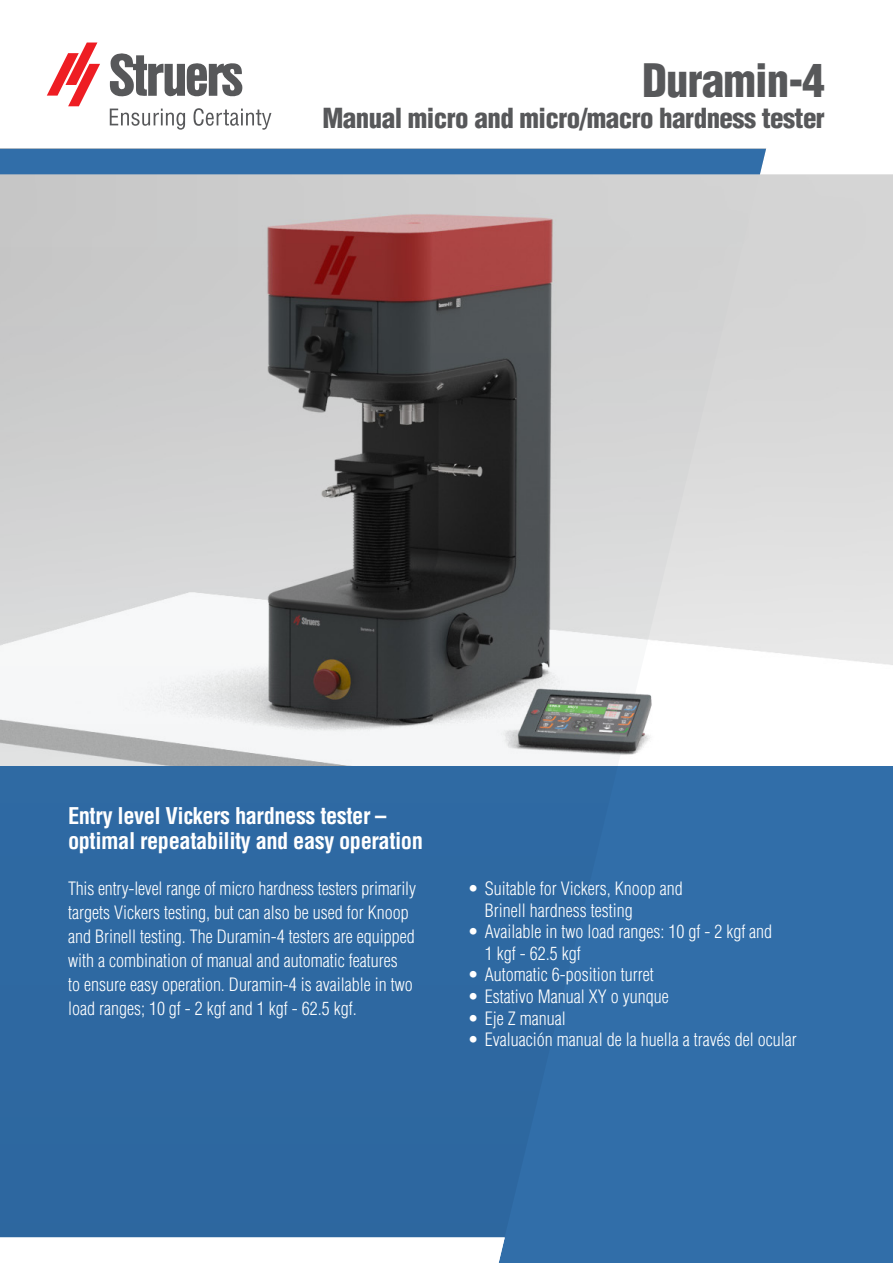
<style>
.page{position:relative;width:893px;height:1263px;background:#fff}
.page>*{position:absolute;margin:0;border:0;box-sizing:border-box;transform-origin:0 0}
.Overskrift{font:900 condensed 45px "Helvetica LT Std";letter-spacing:-.02em;color:#57585a}
.Overskrift-2{font:900 condensed 27px "Helvetica LT Std";letter-spacing:-.02em;color:#57585a}
.t1{font:700 condensed 22.5px/25.2px "Helvetica LT Std";letter-spacing:-.02em;color:#fff}
.t2{font:300 condensed 18px/24px "Helvetica LT Std";color:#fff}
</style>
<div class="page">
<svg style="left:110px;top:53px;width:132px;height:44px"></svg>
<svg style="left:47px;top:43px;width:53px;height:63px"></svg>
<svg style="left:110px;top:109px;width:75px;height:21px"></svg>
<svg style="left:194px;top:108px;width:77px;height:22px"></svg>
<div style="left:0;top:761px;width:893px;height:502px;background:#316ea9"></div>
<img style="left:766px;top:174px;width:127px;height:591px">
<svg style="left:0;top:174px;width:766px;height:592px;background:#b0acac"></svg>
<div style="left:0;top:148px;width:766px;height:26px;background:#316ea9"></div>
<div style="left:0;top:1237px;width:505px;height:26px;background:#fff"></div>
<p class="Overskrift" style="left:642px;top:52px;width:184px">Duramin-4</p>
<p class="Overskrift-2" style="left:322px;top:101px;width:504px">Manual micro and micro/macro hardness tester</p>
<p class="t1" style="left:68px;top:803px;width:356px">Entry level Vickers hardness tester – optimal repeatability and easy operation</p>
<p class="t2" style="left:68px;top:876px;width:349px">This entry-level range of micro hardness testers primarily targets Vickers testing, but can also be used for Knoop and Brinell testing. The Duramin-4 testers are equipped with a combination of manual and automatic features<br>to ensure easy operation. Duramin-4 is available in two load ranges; 10 gf - 2 kgf and 1 kgf - 62.5 kgf.</p>
<p class="t2" style="left:485px;top:877px;width:199px;line-height:21.6px;text-indent:-17px">• Suitable for Vickers, Knoop and<br>Brinell hardness testing</p>
<p class="t2" style="left:485px;top:921px;width:289px;line-height:21.6px;text-indent:-17px">• Available in two load ranges: 10 gf - 2 kgf and<br>1 kgf - 62.5 kgf</p>
<p class="t2" style="left:468px;top:963px;width:187px">• Automatic 6-position turret</p>
<p class="t2" style="left:468px;top:984px;width:202px">• Estativo Manual XY o yunque</p>
<p class="t2" style="left:468px;top:1006px;width:99px">• Eje Z manual</p>
<p class="t2" style="left:468px;top:1027px;width:330px">• Evaluación manual de la huella a través del ocular</p>
</div>
